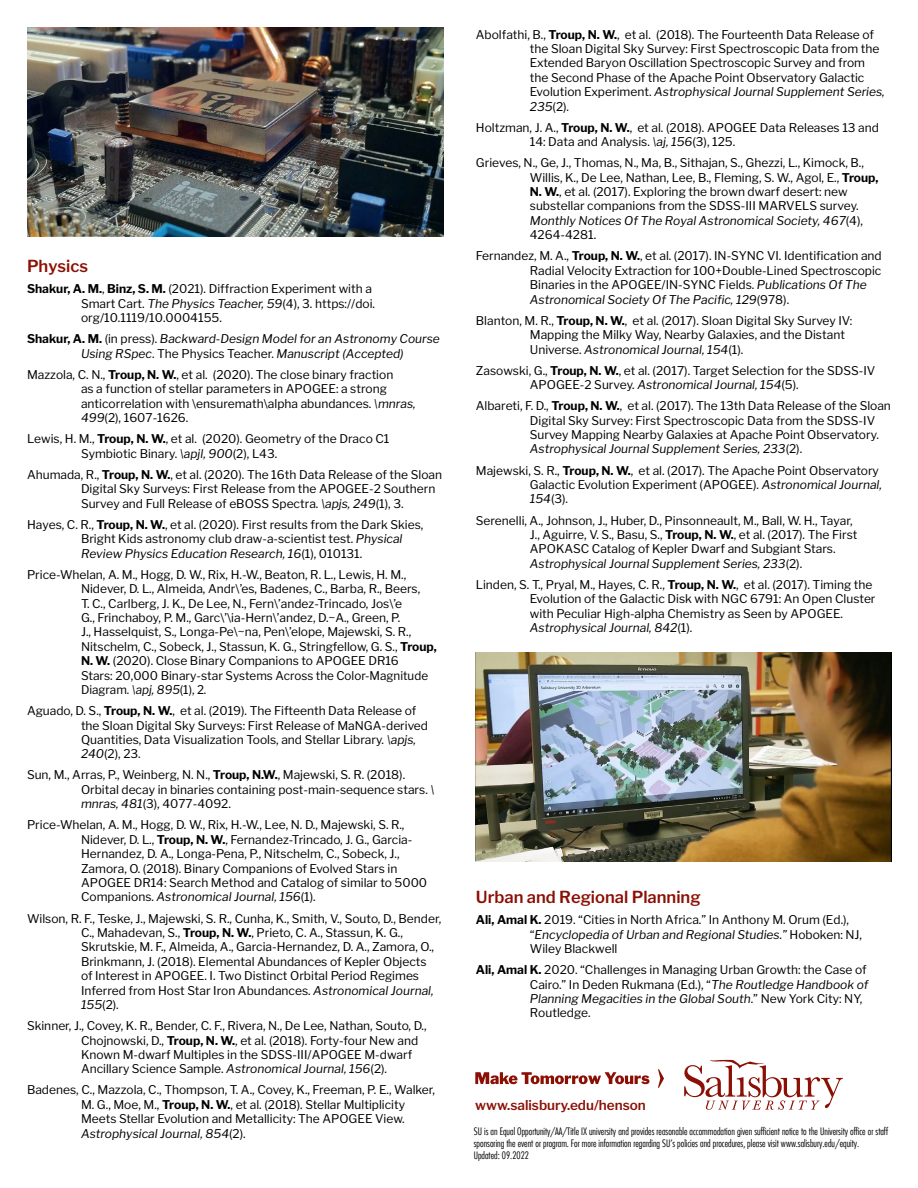
<style>
.page{position:relative;width:918px;height:1188px;background:#fff}
.page>*{position:absolute;margin:0;border:0;box-sizing:border-box;transform-origin:0 0}
.heading_2{font:600 16.5px "Libre Franklin";color:#8b0f04}
.heading_2-2{font:600 13.5px "Libre Franklin";color:#8b0f04}
.t1{font:12px/14.4px "Libre Franklin";color:#000}
.t2{font:italic 12px/14.4px "Libre Franklin";color:#000}
.t3{font:300 condensed 10.05px/12px "Futura Com";color:#000}
.s1{font-weight:700}
.s2{font-style:italic}
.s3{font-weight:700;font-style:normal}
.s4{font-style:normal}
</style>
<div class="page">
<svg style="left:475px;top:1072px;width:174px;height:12px"></svg>
<svg style="left:658px;top:1069px;width:6px;height:19px"></svg>
<svg style="left:684px;top:1060px;width:159px;height:50px"></svg>
<img style="left:27px;top:27px;width:416px;height:209px">
<img style="left:475px;top:653px;width:417px;height:209px">
<p class="heading_2" style="left:27px;top:256px;width:63px">Physics</p>
<p class="t1" style="left:81px;top:282px;width:296px;text-indent:-54px"><span class="s1">Shakur, A. M.</span>, <span class="s1">Binz, S. M.</span> (2021). Diffraction Experiment with a<br>Smart Cart. <span class="s2">The Physics Teacher, 59</span>(4), 3. https://doi. org/10.1119/10.0004155.</p>
<p class="t2" style="left:81px;top:332px;width:360px;text-indent:-54px"><span class="s3">Shakur, A. M.</span> <span class="s4">(in press).</span> Backward-Design Model for an Astronomy Course<br>Using RSpec<span class="s4">. The Physics Teacher.</span> Manuscript (Accepted)</p>
<p class="t1" style="left:81px;top:367px;width:336px;text-indent:-54px">Mazzola, C. N., <span class="s1">Troup, N. W.</span>, et al. (2020). The close binary fraction<br>as a function of stellar parameters in APOGEE: a strong anticorrelation with \ensuremath\alpha abundances. <span class="s2">\mnras, 499</span>(2), 1607-1626.</p>
<p class="t1" style="left:81px;top:432px;width:310px;text-indent:-54px">Lewis, H. M., <span class="s1">Troup, N. W.</span>, et al. (2020). Geometry of the Draco C1<br>Symbiotic Binary. <span class="s2">\apjl, 900</span>(2), L43.</p>
<p class="t1" style="left:81px;top:467px;width:363px;text-indent:-54px">Ahumada, R., <span class="s1">Troup, N. W.</span>, et al. (2020). The 16th Data Release of the Sloan<br>Digital Sky Surveys: First Release from the APOGEE-2 Southern<br>Survey and Full Release of eBOSS Spectra. <span class="s2">\apjs, 249</span>(1), 3.</p>
<p class="t1" style="left:81px;top:517px;width:344px;text-indent:-54px">Hayes, C. R., <span class="s1">Troup, N. W.</span>, et al. (2020). First results from the Dark Skies,<br>Bright Kids astronomy club draw-a-scientist test. <span class="s2">Physical<br>Review Physics Education Research, 16</span>(1), 010131.</p>
<p class="t1" style="left:81px;top:567px;width:357px;text-indent:-54px">Price-Whelan, A. M., Hogg, D. W., Rix, H.-W., Beaton, R. L., Lewis, H. M., Nidever, D. L., Almeida, Andr\’es, Badenes, C., Barba, R., Beers,<br>T. C., Carlberg, J. K., De Lee, N., Fern\’andez-Trincado, Jos\’e<br>G., Frinchaboy, P. M., Garc\’\ia-Hern\’andez, D.~A., Green, P.<br>J., Hasselquist, S., Longa-Pe\~na, Pen\’elope, Majewski, S. R., Nitschelm, C., Sobeck, J., Stassun, K. G., Stringfellow, G. S., <span class="s1">Troup, N. W.</span> (2020). Close Binary Companions to APOGEE DR16<br>Stars: 20,000 Binary-star Systems Across the Color-Magnitude Diagram. <span class="s2">\apj, 895</span>(1), 2.</p>
<p class="t1" style="left:81px;top:704px;width:349px;text-indent:-54px">Aguado, D. S., <span class="s1">Troup, N. W.</span>, et al. (2019). The Fifteenth Data Release of the Sloan Digital Sky Surveys: First Release of MaNGA-derived Quantities, Data Visualization Tools, and Stellar Library. <span class="s2">\apjs, 240</span>(2), 23.</p>
<p class="t1" style="left:81px;top:768px;width:355px;text-indent:-54px">Sun, M., Arras, P., Weinberg, N. N., <span class="s1">Troup, N.W.</span>, Majewski, S. R. (2018).<br>Orbital decay in binaries containing post-main-sequence stars. <span class="s2">\ mnras, 481</span>(3), 4077-4092.</p>
<p class="t1" style="left:81px;top:818px;width:348px;text-indent:-54px">Price-Whelan, A. M., Hogg, D. W., Rix, H.-W., Lee, N. D., Majewski, S. R., Nidever, D. L., <span class="s1">Troup, N. W.</span>, Fernandez-Trincado, J. G., Garcia-Hernandez, D. A., Longa-Pena, P., Nitschelm, C., Sobeck, J., Zamora, O. (2018). Binary Companions of Evolved Stars in APOGEE DR14: Search Method and Catalog of similar to 5000<br>Companions. <span class="s2">Astronomical Journal, 156</span>(1).</p>
<p class="t1" style="left:81px;top:911px;width:362px;text-indent:-54px">Wilson, R. F., Teske, J., Majewski, S. R., Cunha, K., Smith, V., Souto, D., Bender, C., Mahadevan, S., <span class="s1">Troup, N. W.</span>, Prieto, C. A., Stassun, K. G., Skrutskie, M. F., Almeida, A., Garcia-Hernandez, D. A., Zamora, O., Brinkmann, J. (2018). Elemental Abundances of Kepler Objects of Interest in APOGEE. I. Two Distinct Orbital Period Regimes Inferred from Host Star Iron Abundances. <span class="s2">Astronomical Journal, 155</span>(2).</p>
<p class="t1" style="left:81px;top:1019px;width:347px;text-indent:-54px">Skinner, J., Covey, K. R., Bender, C. F., Rivera, N., De Lee, Nathan, Souto, D., Chojnowski, D., <span class="s1">Troup, N. W.</span>, et al. (2018). Forty-four New and Known M-dwarf Multiples in the SDSS-III/APOGEE M-dwarf Ancillary Science Sample. <span class="s2">Astronomical Journal, 156</span>(2).</p>
<p class="t1" style="left:81px;top:1083px;width:356px;text-indent:-54px">Badenes, C., Mazzola, C., Thompson, T. A., Covey, K., Freeman, P. E., Walker, M. G., Moe, M., <span class="s1">Troup, N. W.</span>, et al. (2018). Stellar Multiplicity Meets Stellar Evolution and Metallicity: The APOGEE View.<br><span class="s2">Astrophysical Journal, 854</span>(2).</p>
<p class="t1" style="left:530px;top:27px;width:356px;text-indent:-54px">Abolfathi, B., <span class="s1">Troup, N. W.</span>, et al. (2018). The Fourteenth Data Release of the Sloan Digital Sky Survey: First Spectroscopic Data from the Extended Baryon Oscillation Spectroscopic Survey and from the Second Phase of the Apache Point Observatory Galactic Evolution Experiment. <span class="s2">Astrophysical Journal Supplement Series, 235</span>(2).</p>
<p class="t1" style="left:530px;top:120px;width:351px;text-indent:-54px">Holtzman, J. A., <span class="s1">Troup, N. W.</span>, et al. (2018). APOGEE Data Releases 13 and<br>14: Data and Analysis. <span class="s2">\aj, 156</span>(3), 125.</p>
<p class="t1" style="left:530px;top:156px;width:350px;text-indent:-54px">Grieves, N., Ge, J., Thomas, N., Ma, B., Sithajan, S., Ghezzi, L., Kimock, B., Willis, K., De Lee, Nathan, Lee, B., Fleming, S. W., Agol, E., <span class="s1">Troup, N. W.</span>, et al. (2017). Exploring the brown dwarf desert: new substellar companions from the SDSS-III MARVELS survey.<br><span class="s2">Monthly Notices Of The Royal Astronomical Society, 467</span>(4), 4264-4281.</p>
<p class="t1" style="left:530px;top:249px;width:353px;text-indent:-54px">Fernandez, M. A., <span class="s1">Troup, N. W.</span>, et al. (2017). IN-SYNC VI. Identification and Radial Velocity Extraction for 100+Double-Lined Spectroscopic Binaries in the APOGEE/IN-SYNC Fields. <span class="s2">Publications Of The Astronomical Society Of The Pacific, 129</span>(978).</p>
<p class="t1" style="left:530px;top:313px;width:324px;text-indent:-54px">Blanton, M. R., <span class="s1">Troup, N. W.</span>, et al. (2017). Sloan Digital Sky Survey IV:<br>Mapping the Milky Way, Nearby Galaxies, and the Distant<br>Universe. <span class="s2">Astronomical Journal, 154</span>(1).</p>
<p class="t1" style="left:530px;top:363px;width:347px;text-indent:-54px">Zasowski, G., <span class="s1">Troup, N. W.</span>, et al. (2017). Target Selection for the SDSS-IV<br>APOGEE-2 Survey. <span class="s2">Astronomical Journal, 154</span>(5).</p>
<p class="t1" style="left:530px;top:399px;width:363px;text-indent:-54px">Albareti, F. D., <span class="s1">Troup, N. W.</span>, et al. (2017). The 13th Data Release of the Sloan Digital Sky Survey: First Spectroscopic Data from the SDSS-IV Survey Mapping Nearby Galaxies at Apache Point Observatory.<br><span class="s2">Astrophysical Journal Supplement Series, 233</span>(2).</p>
<p class="t1" style="left:530px;top:463px;width:354px;text-indent:-54px">Majewski, S. R., <span class="s1">Troup, N. W.</span>, et al. (2017). The Apache Point Observatory<br>Galactic Evolution Experiment (APOGEE). <span class="s2">Astronomical Journal,<br>154</span>(3).</p>
<p class="t1" style="left:530px;top:513px;width:329px;text-indent:-54px">Serenelli, A., Johnson, J., Huber, D., Pinsonneault, M., Ball, W. H., Tayar, J., Aguirre, V. S., Basu, S., <span class="s1">Troup, N. W.</span>, et al. (2017). The First APOKASC Catalog of Kepler Dwarf and Subgiant Stars.<br><span class="s2">Astrophysical Journal Supplement Series, 233</span>(2).</p>
<p class="t1" style="left:530px;top:577px;width:347px;text-indent:-54px">Linden, S. T., Pryal, M., Hayes, C. R., <span class="s1">Troup, N. W.</span>, et al. (2017). Timing the Evolution of the Galactic Disk with NGC 6791: An Open Cluster with Peculiar High-alpha Chemistry as Seen by APOGEE.<br><span class="s2">Astrophysical Journal, 842</span>(1).</p>
<p class="heading_2" style="left:476px;top:887px;width:226px">Urban and Regional Planning</p>
<p class="t1" style="left:530px;top:913px;width:334px;text-indent:-54px"><span class="s1">Ali, Amal K.</span> 2019. “Cities in North Africa.” In Anthony M. Orum (Ed.), “<span class="s2">Encyclopedia of Urban and Regional Studies.”</span> Hoboken: NJ,<br>Wiley Blackwell</p>
<p class="t1" style="left:530px;top:963px;width:340px;text-indent:-54px"><span class="s1">Ali, Amal K.</span> 2020. “Challenges in Managing Urban Growth: the Case of Cairo.” In Deden Rukmana (Ed.), “<span class="s2">The Routledge Handbook of Planning Megacities in the Global South</span>.” New York City: NY, Routledge.</p>
<p class="heading_2-2" style="left:475px;top:1097px;width:172px">www.salisbury.edu/henson</p>
<p class="t3" style="left:474px;top:1125px;width:416px">SU is an Equal Opportunity/AA/Title IX university and provides reasonable accommodation given sufficient notice to the University office or staff sponsoring the event or program. For more information regarding SU’s policies and procedures, please visit www.salisbury.edu/equity.</p>
<p class="t3" style="left:474px;top:1150px;width:57px">Updated: 09.2022</p>
</div>
